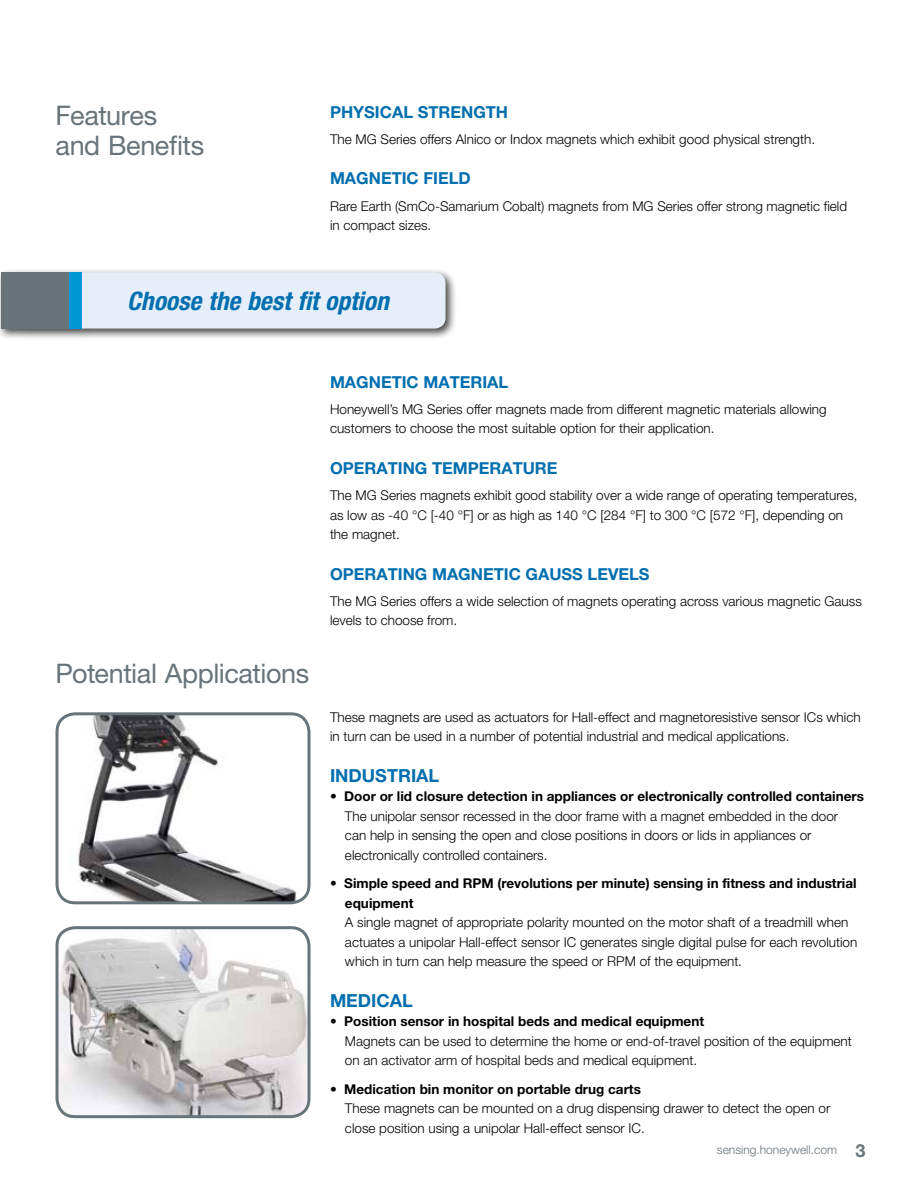
<style>
.page{position:relative;width:918px;height:1188px;background:#fff}
.page>*{position:absolute;margin:0;border:0;box-sizing:border-box;transform-origin:0 0}
.t1{font:27px/30px "Helvetica Neue LT Std";letter-spacing:-.015em;color:#68737a}
.t2{font:italic 700 condensed 25.5px "Helvetica Neue LT Std";color:#006faf}
.t3{font:700 18px "Helvetica Neue LT Std";color:#006faf}
.t4{font:700 16.5px "Helvetica Neue LT Std";color:#006faf}
.t5{font:300 13.5px/19.5px "Helvetica Neue LT Std";color:#000}
.t6{font:700 13.5px/19.5px "Helvetica Neue LT Std";color:#000}
.t7{font:300 12px "Helvetica Neue LT Std";color:#68737a}
.s1{font-weight:700;font-size:18px}
</style>
<div class="page">
<div style="left:0;top:268px;width:457px;height:72px;background:#000;opacity:.75"></div>
<div style="left:82px;top:272px;width:364px;height:57px;background:#e5eef9"></div>
<div style="left:22px;top:272px;width:60px;height:57px;background:#0097d7"></div>
<div style="left:1px;top:272px;width:68px;height:57px;background:#68737a"></div>
<img style="left:69px;top:716px;width:229px;height:184px">
<div style="left:56px;top:712px;width:255px;height:192px;border:3px solid #68737a;border-radius:18px"></div>
<img style="left:57px;top:930px;width:250px;height:187px">
<div style="left:56px;top:926px;width:255px;height:192px;border:3px solid #68737a;border-radius:18px"></div>
<h1 class="t1" style="left:56px;top:100px;width:150px">Features and Benefits</h1>
<p class="t4" style="left:330px;top:102px;width:180px">PHYSICAL STRENGTH</p>
<p class="t5" style="left:330px;top:129px;width:487px">The MG Series offers Alnico or Indox magnets which exhibit good physical strength.</p>
<p class="t4" style="left:330px;top:168px;width:142px">MAGNETIC FIELD</p>
<p class="t5" style="left:330px;top:196px;width:519px">Rare Earth (SmCo-Samarium Cobalt) magnets from MG Series offer strong magnetic field in compact sizes.</p>
<h2 class="t2" style="left:127px;top:285px;width:263px">Choose the best fit option</h2>
<h1 class="t1" style="left:56px;top:658px;width:255px">Potential Applications</h1>
<p class="t4" style="left:330px;top:372px;width:180px">MAGNETIC MATERIAL</p>
<p class="t5" style="left:330px;top:399px;width:498px">Honeywell’s MG Series offer magnets made from different magnetic materials allowing customers to choose the most suitable option for their application.</p>
<p class="t4" style="left:330px;top:458px;width:229px">OPERATING TEMPERATURE</p>
<p class="t5" style="left:330px;top:485px;width:529px">The MG Series magnets exhibit good stability over a wide range of operating temperatures, as low as -40 °C [-40 °F] or as high as 140 °C [284 °F] to 300 °C [572 °F], depending on the magnet.</p>
<p class="t4" style="left:330px;top:564px;width:321px">OPERATING MAGNETIC GAUSS LEVELS</p>
<p class="t5" style="left:330px;top:591px;width:533px">The MG Series offers a wide selection of magnets operating across various magnetic Gauss levels to choose from.</p>
<p class="t5" style="left:330px;top:707px;width:532px">These magnets are used as actuators for Hall-effect and magnetoresistive sensor ICs which in turn can be used in a number of potential industrial and medical applications.</p>
<h3 class="t3" style="left:330px;top:764px;width:111px">INDUSTRIAL</h3>
<p class="t6" style="left:330px;top:787px;width:535px">• Door or lid closure detection in appliances or electronically controlled containers</p>
<p class="t5" style="left:345px;top:806px;width:495px">The unipolar sensor recessed in the door frame with a magnet embedded in the door can help in sensing the open and close positions in doors or lids in appliances or electronically controlled containers.</p>
<p class="t6" style="left:345px;top:874px;width:513px;text-indent:-15px">• Simple speed and RPM (revolutions per minute) sensing in fitness and industrial equipment</p>
<p class="t5" style="left:345px;top:913px;width:514px">A single magnet of appropriate polarity mounted on the motor shaft of a treadmill when actuates a unipolar Hall-effect sensor IC generates single digital pulse for each revolution which in turn can help measure the speed or RPM of the equipment.</p>
<h3 class="t3" style="left:330px;top:989px;width:84px">MEDICAL</h3>
<p class="t6" style="left:330px;top:1012px;width:376px">• Position sensor in hospital beds and medical equipment</p>
<p class="t5" style="left:345px;top:1031px;width:508px">Magnets can be used to determine the home or end-of-travel position of the equipment on an activator arm of hospital beds and medical equipment.</p>
<p class="t6" style="left:330px;top:1079px;width:312px">• Medication bin monitor on portable drug carts</p>
<p class="t5" style="left:345px;top:1099px;width:487px">These magnets can be mounted on a drug dispensing drawer to detect the open or close position using a unipolar Hall-effect sensor IC.</p>
<p class="t7" style="left:717px;top:1143px;width:150px">sensing.honeywell.com <span class="s1">3</span></p>
</div>
